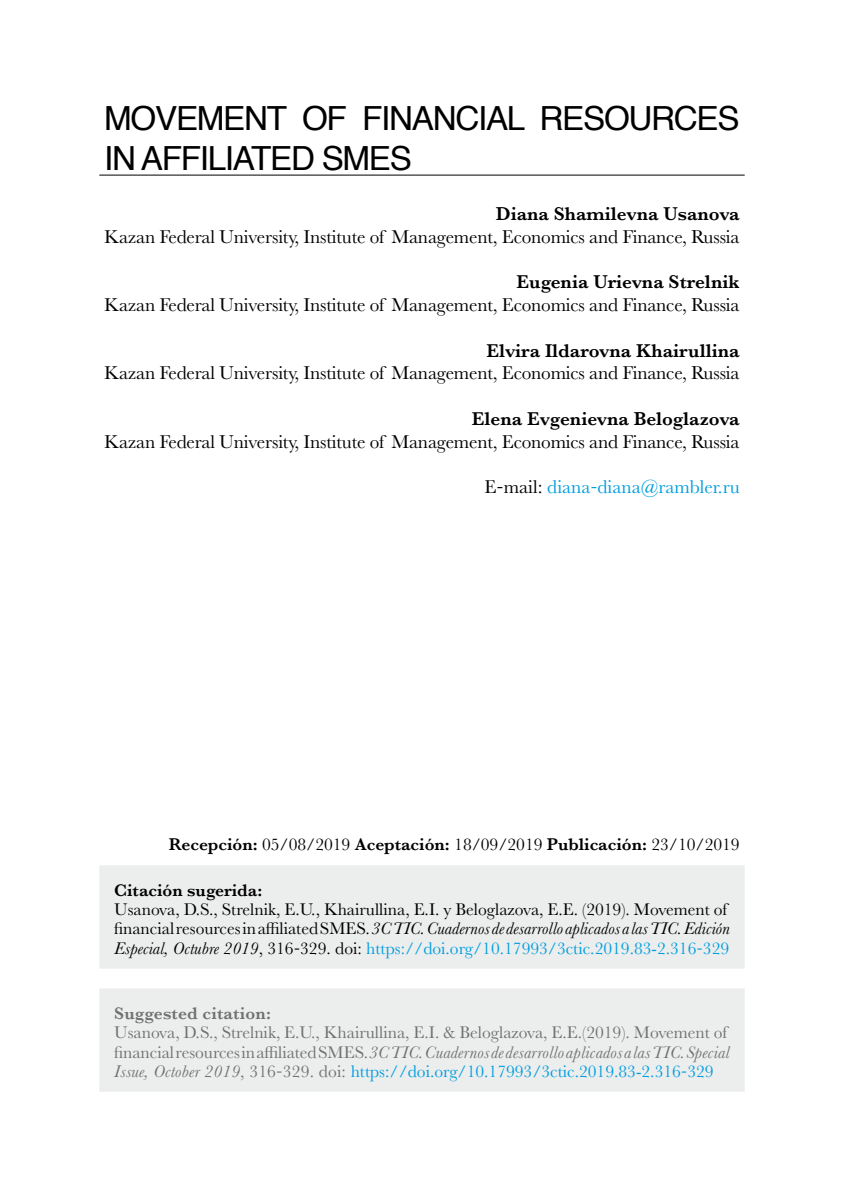
<style>
.page{position:relative;width:844px;height:1191px;background:#fff}
.page>*{position:absolute;margin:0;border:0;box-sizing:border-box;transform-origin:0 0}
.t1{font:33.25px/39.9px "Helvetica";letter-spacing:-.04em;color:#000}
.t2{font:19.25px "Baskerville";letter-spacing:-.01em;color:#000}
.t3{font:600 19.25px "Baskerville";color:#000}
.t4{font:19.25px "Baskerville";color:#009ee0}
.t5{font:17.5px/19.2px "Baskerville";color:#000}
.t6{font:17.5px/19.2px "Baskerville";color:#707172}
.t7{font:600 17.5px "Baskerville";color:#000}
.t8{font:600 17.5px "Baskerville";letter-spacing:.01em;color:#707172}
.s1{color:#000}
.s2{font-family:"Helvetica Neue";font-weight:300;color:#000}
.s3{font-family:"Helvetica Neue";font-weight:300}
.s4{font-weight:400}
.s5{font-style:italic}
.s6{color:#009ee0}
.s7{font-family:"Helvetica Neue";font-weight:300;color:#009ee0}
</style>
<div class="page">
<svg style="left:99px;top:865px;width:645px;height:226px;background:#edeeee"></svg>
<hr style="left:99px;top:175px;width:645px;height:1px;background:#000">
<h1 class="t1" style="left:104px;top:100px;width:636px">MOVEMENT OF FINANCIAL RESOURCES<br>IN AFFILIATED SMES</h1>
<p class="t3" style="left:495px;top:200px;width:245px">Diana Shamilevna Usanova</p>
<p class="t2" style="left:104px;top:224px;width:636px">Kazan Federal University, Institute of Management, Economics and Finance, Russia</p>
<p class="t3" style="left:516px;top:268px;width:224px">Eugenia Urievna Strelnik</p>
<p class="t2" style="left:104px;top:293px;width:636px">Kazan Federal University, Institute of Management, Economics and Finance, Russia</p>
<p class="t3" style="left:486px;top:337px;width:255px">Elvira Ildarovna Khairullina</p>
<p class="t2" style="left:104px;top:361px;width:636px">Kazan Federal University, Institute of Management, Economics and Finance, Russia</p>
<p class="t3" style="left:472px;top:405px;width:269px">Elena Evgenievna Beloglazova</p>
<p class="t2" style="left:104px;top:429px;width:636px">Kazan Federal University, Institute of Management, Economics and Finance, Russia</p>
<p class="t4" style="left:484px;top:475px;width:256px"><span class="s1">E</span><span class="s2">-</span><span class="s1">mail:</span> diana<span class="s3">-</span>diana@rambler.ru</p>
<p class="t7" style="left:169px;top:832px;width:572px">Recepción: <span class="s4">05/08/2019</span> Aceptación: <span class="s4">18/09/2019</span> Publicación: <span class="s4">23/10/2019</span></p>
<p class="t7" style="left:114px;top:878px;width:149px">Citación sugerida:</p>
<p class="t5" style="left:114px;top:900px;width:617px">Usanova, D.S., Strelnik, E.U., Khairullina, E.I. y Beloglazova, E.E. (2019). Movement of financial resources in affiliated SMES. <span class="s5">3C TIC. Cuadernos de desarrollo aplicados a las TIC. Edición<br>Especial, Octubre 2019</span>, 316<span class="s3">-</span>329. doi: <span class="s6">https://doi.org/10.17993/3ctic.2019.83-2.316</span><span class="s7">-</span><span class="s6">329</span></p>
<p class="t8" style="left:114px;top:1001px;width:158px">Suggested citation:</p>
<p class="t6" style="left:114px;top:1023px;width:617px">Usanova, D.S., Strelnik, E.U., Khairullina, E.I. &amp; Beloglazova, E.E.(2019). Movement of financial resources in affiliated SMES. <span class="s5">3C TIC. Cuadernos de desarrollo aplicados a las TIC. Special<br>Issue, October 2019</span>, 316<span class="s3">-</span>329. doi: <span class="s6">https://doi.org/10.17993/3ctic.2019.83-2.316</span><span class="s7">-</span><span class="s6">329</span></p>
</div>
